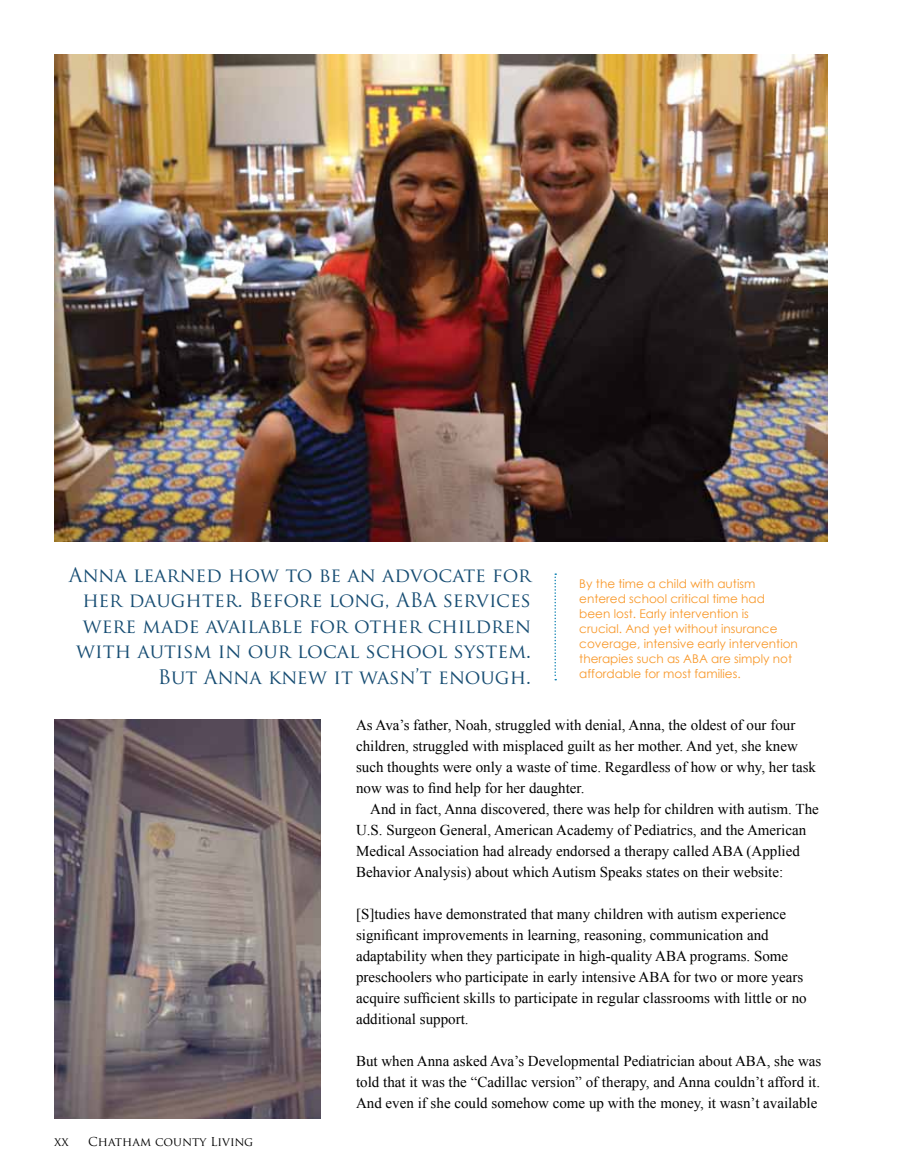
<style>
.page{position:relative;width:905px;height:1175px;background:#fff}
.page>*{position:absolute;margin:0;border:0;box-sizing:border-box;transform-origin:0 0}
.t1{font:19.5px/25.5px "Trajan Pro";color:#174d73;text-align:right}
.t2{font:15px/21px "Times New Roman";color:#000}
.t3{font:12px/15px "Century Gothic";color:#f8982a}
.t4{font:12px "Trajan Pro";color:#000}
</style>
<div class="page">
<img style="left:54px;top:719px;width:266px;height:399px">
<img style="left:54px;top:54px;width:773px;height:487px">
<svg style="left:554px;top:573px;width:2px;height:107px"></svg>
<h1 class="t1" style="left:69px;top:561px;width:464px">Anna learned how to be an advocate for her daughter. Before long, ABA services were made available for other children with autism in our local school system.<br>But Anna knew it wasn’t enough.</h1>
<p class="t3" style="left:579px;top:576px;width:220px">By the time a child with autism entered school critical time had been lost. Early intervention is<br>crucial. And yet without insurance coverage, intensive early intervention therapies such as ABA are simply not affordable for most families.</p>
<p class="t4" style="left:54px;top:1134px;width:16px">xx</p>
<p class="t4" style="left:88px;top:1134px;width:166px">Chatham county Living</p>
<p class="t2" style="left:356px;top:713px;width:461px">As Ava’s father, Noah, struggled with denial, Anna, the oldest of our four children, struggled with misplaced guilt as her mother. And yet, she knew such thoughts were only a waste of time. Regardless of how or why, her task now was to find help for her daughter.</p>
<p class="t2" style="left:356px;top:797px;width:464px;text-indent:14px">And in fact, Anna discovered, there was help for children with autism. The U.S. Surgeon General, American Academy of Pediatrics, and the American Medical Association had already endorsed a therapy called ABA (Applied Behavior Analysis) about which Autism Speaks states on their website:</p>
<p class="t2" style="left:356px;top:902px;width:452px">[S]tudies have demonstrated that many children with autism experience significant improvements in learning, reasoning, communication and adaptability when they participate in high-quality ABA programs. Some preschoolers who participate in early intensive ABA for two or more years acquire sufficient skills to participate in regular classrooms with little or no additional support.</p>
<p class="t2" style="left:356px;top:1049px;width:467px;text-align:justify">But when Anna asked Ava’s Developmental Pediatrician about ABA, she was told that it was the “Cadillac version” of therapy, and Anna couldn’t afford it.<br>And even if she could somehow come up with the money, it wasn’t available</p>
</div>
